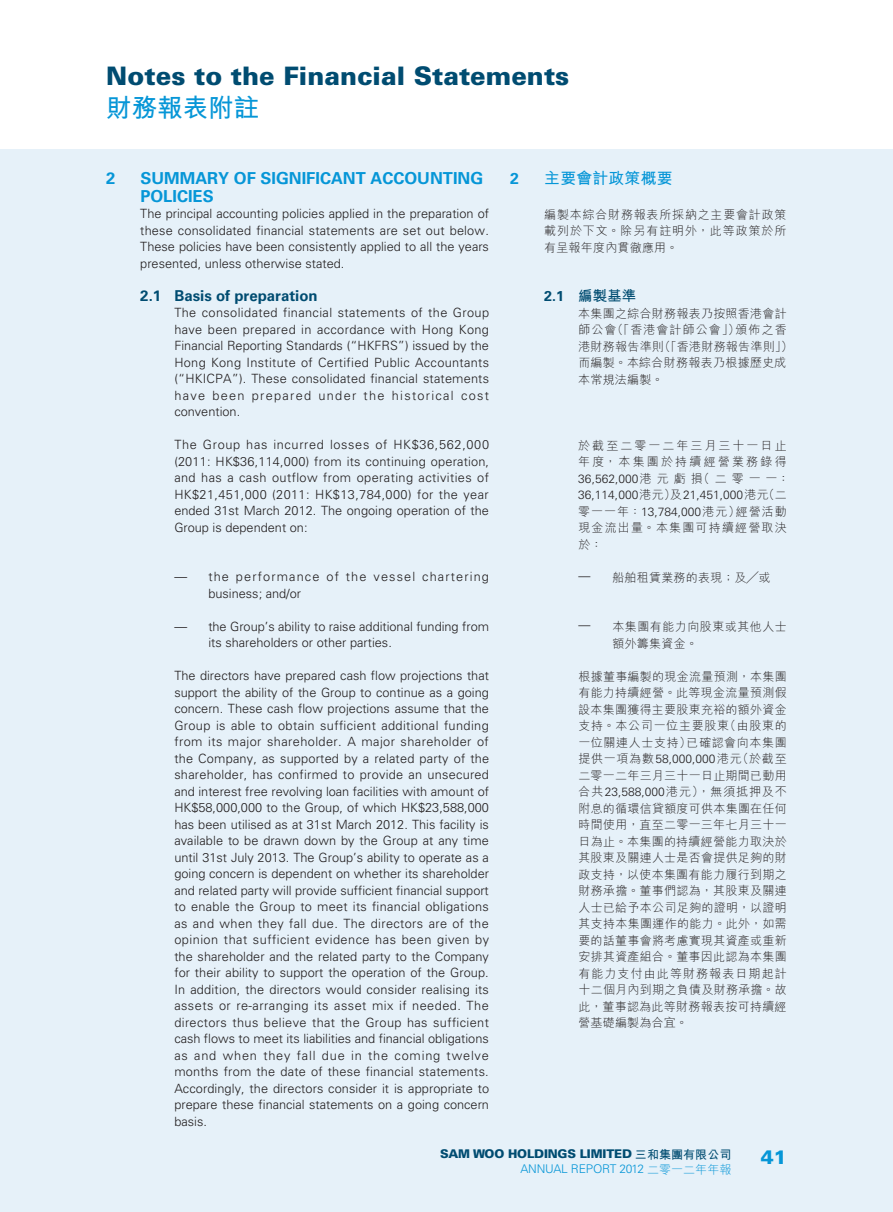
<style>
.page{position:relative;width:893px;height:1212px;background:#fff}
.page>*{position:absolute;margin:0;border:0;box-sizing:border-box;transform-origin:0 0}
.t1{font:900 25.5px "Univers LT Std";color:#004c71}
.t2{font:700 25.5px "M Hei HK";color:#0696d7}
.t3{font:900 19.5px "Univers LT Std";color:#0696d7}
.t4{font:700 16.5px/18px "Univers LT Std";color:#0696d7}
.t5{font:700 15.75px "M Hei HK";letter-spacing:.02em;color:#0696d7}
.t6{font:700 15.75px "Univers LT Std";color:#0696d7}
.t7{font:700 15px "Univers LT Std";color:#004c71}
.t8{font:700 14.25px "M Hei HK";color:#004c71}
.t9{font:300 12.75px/16.5px "Univers LT Std";color:#231f20;text-align:justify}
.t10{font:300 12.75px/16.5px "Univers LT Std";letter-spacing:.09em;color:#231f20}
.t11{font:300 12px/16.5px "M Hei HK";letter-spacing:.04em;color:#231f20;text-align:justify}
.t12{font:300 12px/16.5px "Univers LT Std";color:#231f20}
.t13{font:300 12px/16.5px "M Hei HK";letter-spacing:.17em;color:#231f20}
.t14{font:900 12px "Univers LT Std";letter-spacing:-.015em;color:#004c71}
.t15{font:300 12px "Univers LT Std";letter-spacing:-.015em;color:#0696d7}
.t16{font:300 12px "M Hei HK";letter-spacing:.02em;color:#231f20}
.s1{font-family:"Univers LT Std"}
.s2{font-family:"M Hei HK"}
.s3{font-family:"M Hei HK";font-weight:700}
</style>
<div class="page">
<div style="left:0;top:149px;width:893px;height:1063px;background:#e6f1f9"></div>
<h1 class="t1" style="left:106px;top:60px;width:465px">Notes to the Financial Statements</h1>
<h1 class="t2" style="left:106px;top:89px;width:154px">財務報表附註</h1>
<p class="t4" style="left:106px;top:169px;width:11px">2</p>
<p class="t4" style="left:140px;top:169px;width:344px">SUMMARY OF SIGNIFICANT ACCOUNTING<br>POLICIES</p>
<p class="t9" style="left:140px;top:206px;width:350px">The principal accounting policies applied in the preparation of these consolidated financial statements are set out below.<br>These policies have been consistently applied to all the years presented, unless otherwise stated.</p>
<p class="t7" style="left:140px;top:287px;width:179px">2.1 Basis of preparation</p>
<p class="t9" style="left:174px;top:305px;width:316px">The consolidated financial statements of the Group have been prepared in accordance with Hong Kong Financial Reporting Standards (“HKFRS”) issued by the Hong Kong Institute of Certified Public Accountants (“HKICPA”). These consolidated financial statements have been prepared under the historical cost convention.</p>
<p class="t9" style="left:174px;top:437px;width:316px">The Group has incurred losses of HK$36,562,000 (2011: HK$36,114,000) from its continuing operation, and has a cash outflow from operating activities of HK$21,451,000 (2011: HK$13,784,000) for the year ended 31st March 2012. The ongoing operation of the Group is dependent on:</p>
<p class="t10" style="left:208px;top:568px;width:282px;text-indent:-34px">— the performance of the vessel chartering business; and/or</p>
<p class="t9" style="left:208px;top:618px;width:282px;text-indent:-34px">— the Group’s ability to raise additional funding from its shareholders or other parties.</p>
<p class="t9" style="left:174px;top:667px;width:316px">The directors have prepared cash flow projections that support the ability of the Group to continue as a going concern. These cash flow projections assume that the Group is able to obtain sufficient additional funding from its major shareholder. A major shareholder of the Company, as supported by a related party of the shareholder, has confirmed to provide an unsecured and interest free revolving loan facilities with amount of HK$58,000,000 to the Group, of which HK$23,588,000 has been utilised as at 31st March 2012. This facility is available to be drawn down by the Group at any time until 31st July 2013. The Group’s ability to operate as a going concern is dependent on whether its shareholder and related party will provide sufficient financial support to enable the Group to meet its financial obligations as and when they fall due. The directors are of the opinion that sufficient evidence has been given by the shareholder and the related party to the Company for their ability to support the operation of the Group.<br>In addition, the directors would consider realising its assets or re-arranging its asset mix if needed. The directors thus believe that the Group has sufficient cash flows to meet its liabilities and financial obligations as and when they fall due in the coming twelve months from the date of these financial statements.<br>Accordingly, the directors consider it is appropriate to prepare these financial statements on a going concern basis.</p>
<p class="t6" style="left:510px;top:169px;width:10px">2</p>
<p class="t5" style="left:544px;top:167px;width:130px">主要會計政策概要</p>
<p class="t11" style="left:544px;top:206px;width:244px">編製本綜合財務報表所採納之主要會計政策載列於下文。除另有註明外，此等政策於所有呈報年度內貫徹應用。</p>
<p class="t8" style="left:544px;top:286px;width:93px"><span class="s1">2.1</span> 編製基準</p>
<p class="t11" style="left:578px;top:305px;width:216px;text-align:left">本集團之綜合財務報表乃按照香港會計師公會（「香港會計師公會」）頒佈之香港財務報告準則（「香港財務報告準則」）而編製。本綜合財務報表乃根據歷史成本常規法編製。</p>
<p class="t13" style="left:578px;top:437px;width:210px">於截至二零一二年三月三十一日止年度，本集團於持續經營業務錄得</p>
<p class="t12" style="left:578px;top:470px;width:213px">36,562,000<span class="s2">港元虧損（二零一一：<br></span>36,114,000<span class="s2">港元）及</span>21,451,000<span class="s2">港元（二</span></p>
<p class="t11" style="left:578px;top:503px;width:210px">零一一年：<span class="s1">13,784,000</span>港元）經營活動現金流出量。本集團可持續經營取決於：</p>
<p class="t16" style="left:578px;top:571px;width:193px"><sup>—</sup> 船舶租賃業務的表現；及╱或</p>
<p class="t11" style="left:612px;top:618px;width:176px;text-indent:-34px"><sup>—</sup> 本集團有能力向股東或其他人士額外籌集資金。</p>
<p class="t11" style="left:578px;top:668px;width:210px">根據董事編製的現金流量預測，本集團有能力持續經營。此等現金流量預測假設本集團獲得主要股東充裕的額外資金支持。本公司一位主要股東（由股東的一位關連人士支持）已確認會向本集團提供一項為數<span class="s1">58,000,000</span>港元（於截至二零一二年三月三十一日止期間已動用合共<span class="s1">23,588,000</span>港元），無須抵押及不附息的循環信貸額度可供本集團在任何時間使用，直至二零一三年七月三十一日為止。本集團的持續經營能力取決於其股東及關連人士是否會提供足夠的財政支持，以使本集團有能力履行到期之財務承擔。董事們認為，其股東及關連人士已給予本公司足夠的證明，以證明其支持本集團運作的能力。此外，如需要的話董事會將考慮實現其資產或重新安排其資產組合。董事因此認為本集團有能力支付由此等財務報表日期起計十二個月內到期之負債及財務承擔。故此，董事認為此等財務報表按可持續經營基礎編製為合宜。</p>
<p class="t14" style="left:440px;top:1146px;width:293px">SAM WOO HOLDINGS LIMITED <span class="s3">三和集團有限公司</span></p>
<h2 class="t3" style="left:761px;top:1145px;width:27px">41</h2>
<p class="t15" style="left:520px;top:1162px;width:212px">ANNUAL REPORT 2012 <span class="s2">二零一二年年報</span></p>
</div>
